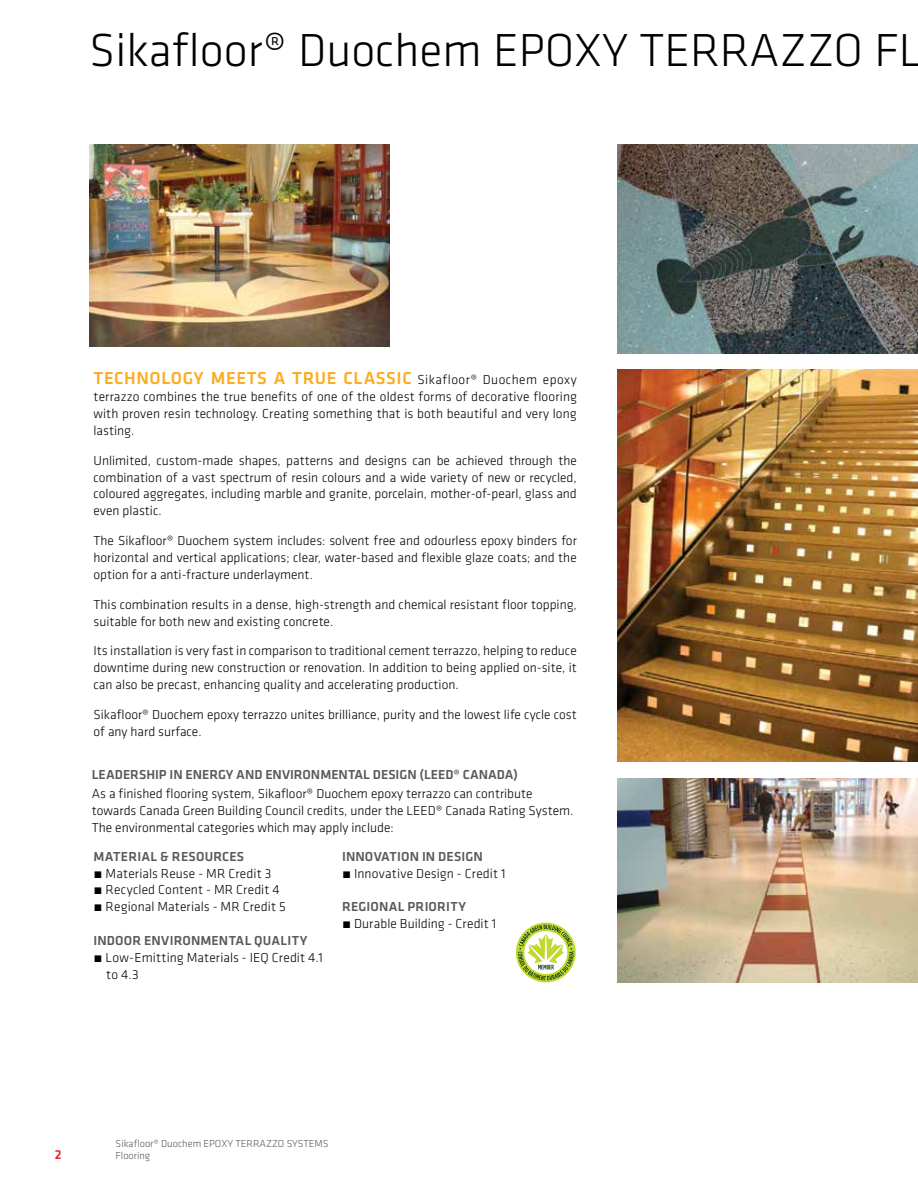
<style>
.page{position:relative;width:918px;height:1188px;background:#fff}
.page>*{position:absolute;margin:0;border:0;box-sizing:border-box;transform-origin:0 0}
.t1{font:300 48px "Klavika";color:#000}
.t2{font:500 18px "Klavika";letter-spacing:.035em;color:#fbac23}
.t3{font:300 13.5px/17px "Klavika";color:#000;text-align:justify}
.t4{font:500 13.5px "Klavika";letter-spacing:.005em;color:#58595b}
.t5{font:500 13.5px "Klavika";color:#ed1d24}
.t6{font:300 10.5px/12.6px "Klavika";color:#58595b}
.s1{font-weight:300;font-size:13.5px;color:#000}
</style>
<div class="page">
<img style="left:618px;top:145px;width:300px;height:208px">
<img style="left:618px;top:370px;width:300px;height:391px">
<img style="left:618px;top:778px;width:300px;height:204px">
<img style="left:89px;top:145px;width:301px;height:201px">
<svg style="left:515px;top:922px;width:61px;height:61px"></svg>
<h1 class="t1" style="left:89px;top:21px;width:835px">Sikafloor® Duochem EPOXY TERRAZZO FL</h1>
<h2 class="t2" style="left:94px;top:366px;width:485px">TECHNOLOGY MEETS A TRUE CLASSIC <span class="s1">Sikafloor® Duochem epoxy</span></h2>
<p class="t3" style="left:94px;top:388px;width:485px">terrazzo combines the true benefits of one of the oldest forms of decorative flooring with proven resin technology. Creating something that is both beautiful and very long lasting.</p>
<p class="t3" style="left:94px;top:451px;width:485px">Unlimited, custom-made shapes, patterns and designs can be achieved through the combination of a vast spectrum of resin colours and a wide variety of new or recycled, coloured aggregates, including marble and granite, porcelain, mother-of-pearl, glass and even plastic.</p>
<p class="t3" style="left:94px;top:532px;width:485px">The Sikafloor® Duochem system includes: solvent free and odourless epoxy binders for horizontal and vertical applications; clear, water-based and flexible glaze coats; and the option for a anti-fracture underlayment.</p>
<p class="t3" style="left:94px;top:596px;width:485px">This combination results in a dense, high-strength and chemical resistant floor topping, suitable for both new and existing concrete.</p>
<p class="t3" style="left:94px;top:642px;width:485px">Its installation is very fast in comparison to traditional cement terrazzo, helping to reduce downtime during new construction or renovation. In addition to being applied on-site, it can also be precast, enhancing quality and accelerating production.</p>
<p class="t3" style="left:94px;top:706px;width:485px">Sikafloor® Duochem epoxy terrazzo unites brilliance, purity and the lowest life cycle cost of any hard surface.</p>
<p class="t4" style="left:92px;top:765px;width:428px">LEADERSHIP IN ENERGY AND ENVIRONMENTAL DESIGN (LEED® CANADA)</p>
<p class="t3" style="left:92px;top:785px;width:483px;text-align:left">As a finished flooring system, Sikafloor® Duochem epoxy terrazzo can contribute towards Canada Green Building Council credits, under the LEED® Canada Rating System.<br>The environmental categories which may apply include:</p>
<p class="t4" style="left:94px;top:847px;width:152px">MATERIAL &amp; RESOURCES</p>
<p class="t3" style="left:94px;top:864px;width:179px">• Materials Reuse - MR Credit 3</p>
<p class="t3" style="left:94px;top:881px;width:188px">• Recycled Content - MR Credit 4</p>
<p class="t3" style="left:94px;top:898px;width:194px">• Regional Materials - MR Credit 5</p>
<p class="t4" style="left:94px;top:932px;width:216px">INDOOR ENVIRONMENTAL QUALITY</p>
<p class="t3" style="left:106px;top:949px;width:218px;text-indent:-13px">• Low-Emitting Materials - IEQ Credit 4.1 to 4.3</p>
<p class="t4" style="left:342px;top:847px;width:142px">INNOVATION IN DESIGN</p>
<p class="t3" style="left:342px;top:864px;width:165px">• Innovative Design - Credit 1</p>
<p class="t4" style="left:342px;top:898px;width:126px">REGIONAL PRIORITY</p>
<p class="t3" style="left:342px;top:915px;width:156px">• Durable Building - Credit 1</p>
<p class="t5" style="left:55px;top:1146px;width:8px">2</p>
<p class="t6" style="left:116px;top:1137px;width:214px">Sikafloor® Duochem EPOXY TERRAZZO SYSTEMS<br>Flooring</p>
</div>
